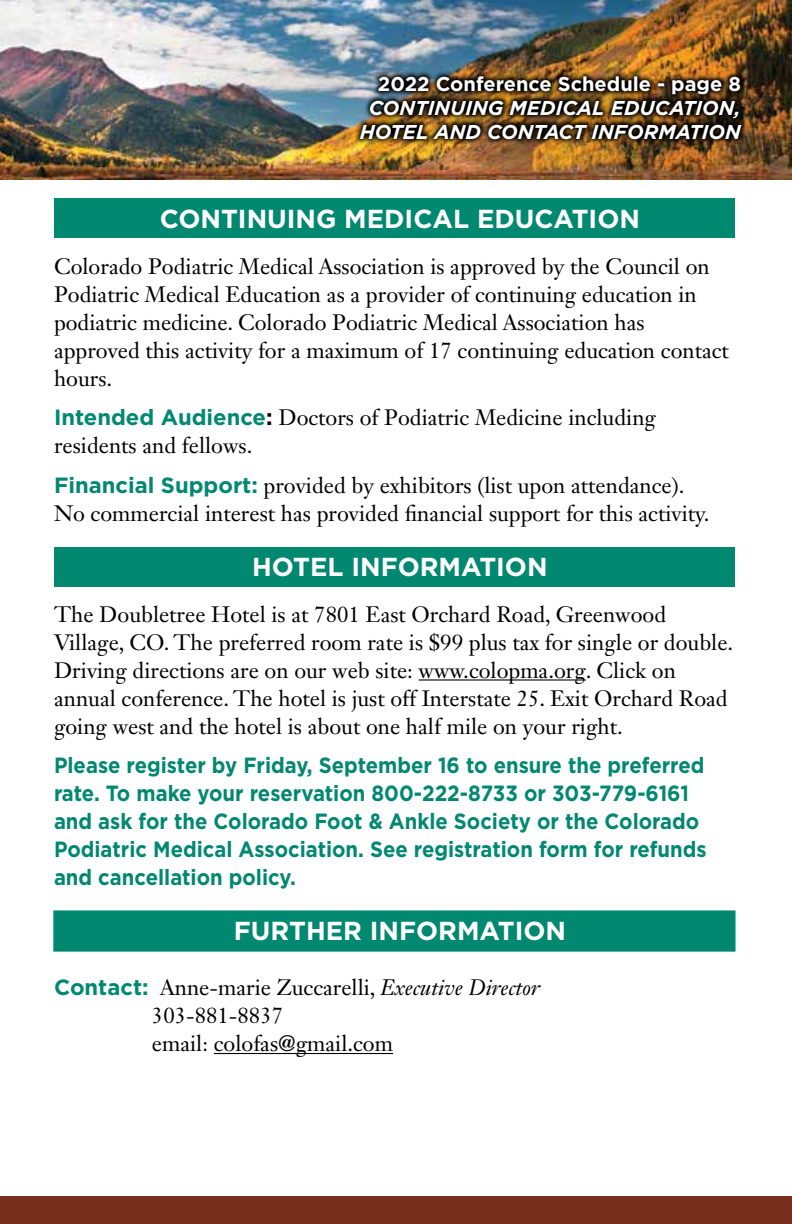
<style>
.page{position:relative;width:792px;height:1224px;background:#fff}
.page>*{position:absolute;margin:0;border:0;box-sizing:border-box;transform-origin:0 0}
.t1{font:700 26px "Gotham";color:#fff}
.t2{font:22px/28px "Janson Text LT Std";color:#000}
.t3{font:700 22px/28px "Gotham";color:#008871;scale:.92 1}
.t4{font:italic 700 20px/24px "Gotham";color:#fff;text-align:center}
.t5{font:700 20px "Gotham";color:#fff}
.s1{font-family:"Gotham";font-weight:700;color:#008871}
.s2{font-family:"Gotham";font-weight:700}
.s3{font-style:italic}
</style>
<div class="page">
<div style="left:54px;top:199px;width:681px;height:39px;background:#008871"></div>
<div style="left:54px;top:548px;width:681px;height:39px;background:#008871"></div>
<div style="left:53px;top:910px;width:683px;height:42px;background:#008871;border:2px solid #008871"></div>
<div style="left:0;top:1197px;width:792px;height:27px;background:#782f1d"></div>
<img style="left:0;top:0;width:792px;height:180px">
<hr style="left:419px;top:679px;width:167px;height:2px;background:#000">
<hr style="left:214px;top:1053px;width:179px;height:1px;background:#000">
<img style="left:354px;top:69px;width:394px;height:76px">
<p class="t5" style="left:378px;top:70px;width:364px">2022 Conference Schedule - page 8</p>
<p class="t4" style="left:360px;top:95px;width:383px">CONTINUING MEDICAL EDUCATION,<br>HOTEL AND CONTACT INFORMATION</p>
<p class="t1" style="left:160px;top:201px;width:482px">CONTINUING MEDICAL EDUCATION</p>
<p class="t2" style="left:54px;top:252px;width:676px">Colorado Podiatric Medical Association is approved by the Council on Podiatric Medical Education as a provider of continuing education in podiatric medicine. Colorado Podiatric Medical Association has approved this activity for a maximum of 17 continuing education contact hours.</p>
<p class="t2" style="left:54px;top:403px;width:604px"><span class="s1">Intended Audience</span><span class="s2">:</span> Doctors of Podiatric Medicine including residents and fellows.</p>
<p class="t2" style="left:54px;top:471px;width:657px"><span class="s1">Financial Support:</span> provided by exhibitors (list upon attendance).<br>No commercial interest has provided financial support for this activity.</p>
<p class="t1" style="left:252px;top:549px;width:297px">HOTEL INFORMATION</p>
<p class="t2" style="left:54px;top:600px;width:681px">The Doubletree Hotel is at 7801 East Orchard Road, Greenwood Village, CO. The preferred room rate is $99 plus tax for single or double.<br>Driving directions are on our web site: www.colopma.org. Click on annual conference. The hotel is just off Interstate 25. Exit Orchard Road going west and the hotel is about one half mile on your right.</p>
<p class="t3" style="left:54px;top:751px;width:711px">Please register by Friday, September 16 to ensure the preferred rate. To make your reservation 800-222-8733 or 303-779-6161 and ask for the Colorado Foot &amp; Ankle Society or the Colorado Podiatric Medical Association. See registration form for refunds and cancellation policy.</p>
<p class="t1" style="left:234px;top:914px;width:334px">FURTHER INFORMATION</p>
<p class="t2" style="left:152px;top:974px;width:390px;text-indent:-98px"><span class="s1">Contact:</span> Anne-marie Zuccarelli, <span class="s3">Executive Director<br></span>303-881-8837<br>email: colofas@gmail.com</p>
</div>
